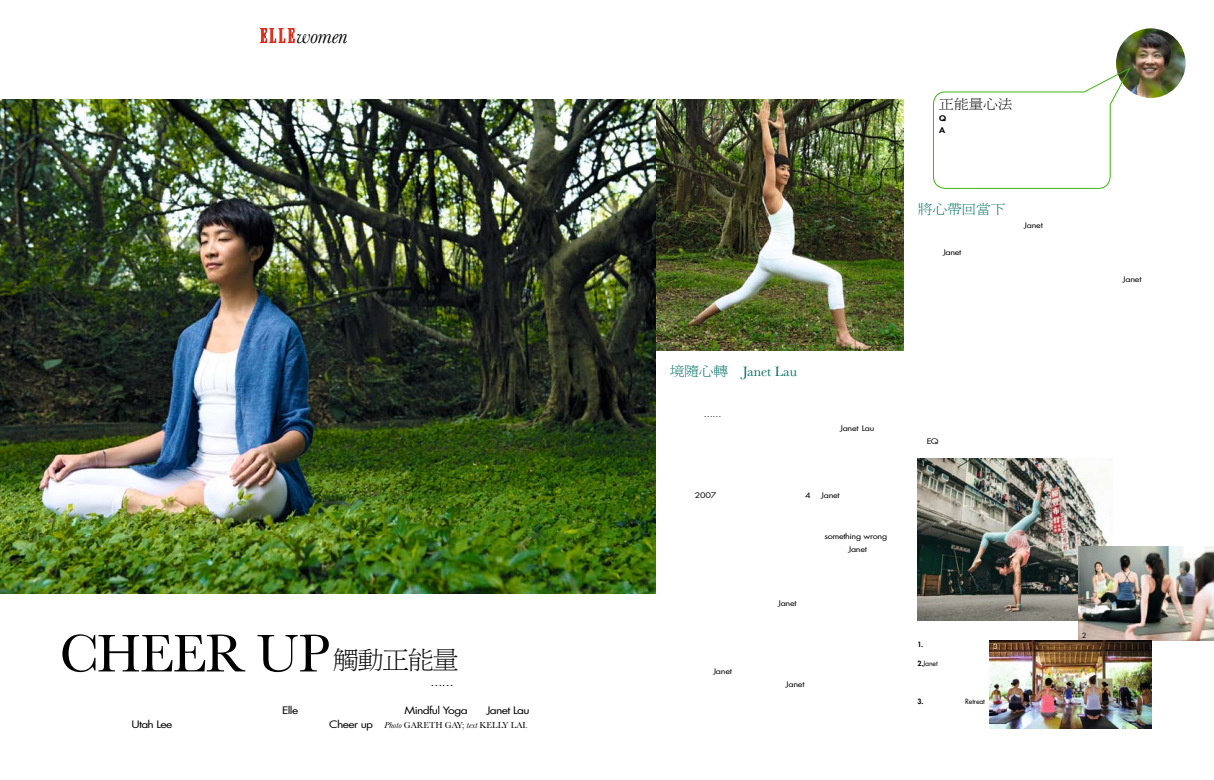
<style>
.page{position:relative;width:1214px;height:780px;background:#fff}
.page>*{position:absolute;margin:0;border:0;box-sizing:border-box;transform-origin:0 0}
.t1{font:55px "Baskerville MT Std";letter-spacing:-.03em;color:#000}
.t2{font:italic 22px "Baskerville MT Std";letter-spacing:-.01em;color:#000}
.t3{font:14px "Baskerville MT Std";letter-spacing:-.005em;color:#006f65}
.t4{font:14px "Li Song Pro";letter-spacing:-.05em;color:#006f65;scale:1.1 1}
.t5{font:14px "Li Song Pro";letter-spacing:-.05em;color:#000;scale:1.1 1}
.t6{font:10px "Futura Std";letter-spacing:-.05em;color:#000;scale:1.2 1}
.t7{font:9px "Baskerville MT Std";color:#000}
.t8{font:7.5px/13.5px "Futura Std";letter-spacing:-.03em;color:#000;text-align:center;scale:1.2 1}
.t9{font:800 7.5px/12px "Futura Std";color:#000;scale:1.2 1}
.t10{font:7px "Futura Std";letter-spacing:-.025em;color:#000}
.t11{font:800 7px "Futura Std";color:#000}
.t12{font:7px "Futura Std";color:#fff}
.s1{font-family:"Ellelogo";font-style:normal;font-size:18px;color:#dd2a1b}
.s2{font-family:"Li Song Pro";font-size:26px}
.s3{font-family:"Futura Std";font-size:10px}
.s4{font-style:italic}
.s5{font-family:"Li Song Pro"}
.s6{font-weight:800}
</style>
<div class="page">
<svg style="left:260px;top:28px;width:34px;height:15px"></svg>
<img style="left:655px;top:99px;width:248px;height:251px">
<img style="left:1115px;top:28px;width:70px;height:70px;border-radius:35px">
<svg style="left:932px;top:67px;width:198px;height:122px"></svg>
<img style="left:917px;top:458px;width:192px;height:162px">
<img style="left:1078px;top:546px;width:135px;height:95px">
<img style="left:989px;top:641px;width:162px;height:87px">
<img style="left:0;top:99px;width:655px;height:494px">
<h2 class="t2" style="left:260px;top:22px;width:89px"><span class="s1">elle</span>women</h2>
<h1 class="t1" style="left:60px;top:621px;width:400px">CHEER UP <span class="s2">觸動正能量</span></h1>
<h3 class="t6" style="left:282px;top:703px;width:15px">Elle</h3>
<h3 class="t6" style="left:404px;top:703px;width:54px">Mindful Yoga</h3>
<h3 class="t6" style="left:487px;top:703px;width:37px">Janet Lau</h3>
<h3 class="t6" style="left:131px;top:717px;width:36px">Utah Lee</h3>
<p class="t7" style="left:329px;top:719px;width:200px"><span class="s3">Cheer up</span> <span class="s4">Photo</span> GARETH GAY; <span class="s4">text</span> KELLY LAI.</p>
<h3 class="t5" style="left:938px;top:97px;width:69px">正能量心法</h3>
<p class="t9" style="left:938px;top:112px;width:7px">Q<br>A</p>
<h3 class="t4" style="left:917px;top:202px;width:82px">將心帶回當下</h3>
<p class="t8" style="left:943px;top:246px;width:17px">Janet</p>
<p class="t8" style="left:1024px;top:219px;width:17px">Janet</p>
<h3 class="t3" style="left:669px;top:363px;width:129px"><span class="s5">境隨心轉</span> Janet Lau</h3>
<p class="t8" style="left:840px;top:421px;width:30px">Janet Lau</p>
<p class="t8" style="left:694px;top:489px;width:19px">2007</p>
<p class="t8" style="left:805px;top:489px;width:6px">4</p>
<p class="t8" style="left:821px;top:489px;width:17px">Janet</p>
<p class="t8" style="left:824px;top:529px;width:54px">something wrong<br>Janet</p>
<p class="t8" style="left:713px;top:664px;width:17px">Janet</p>
<p class="t8" style="left:778px;top:597px;width:17px">Janet</p>
<p class="t8" style="left:785px;top:678px;width:17px">Janet</p>
<p class="t8" style="left:926px;top:435px;width:11px">EQ</p>
<p class="t12" style="left:920px;top:459px;width:6px">1</p>
<p class="t11" style="left:917px;top:640px;width:7px">1.</p>
<p class="t10" style="left:917px;top:659px;width:22px"><span class="s6">2.</span>Janet</p>
<p class="t11" style="left:917px;top:697px;width:7px">3.</p>
<p class="t10" style="left:965px;top:697px;width:21px">Retreat</p>
<p class="t12" style="left:993px;top:641px;width:6px">3</p>
<p class="t8" style="left:1122px;top:273px;width:17px">Janet</p>
<p class="t10" style="left:1081px;top:630px;width:6px">2</p>
</div>
